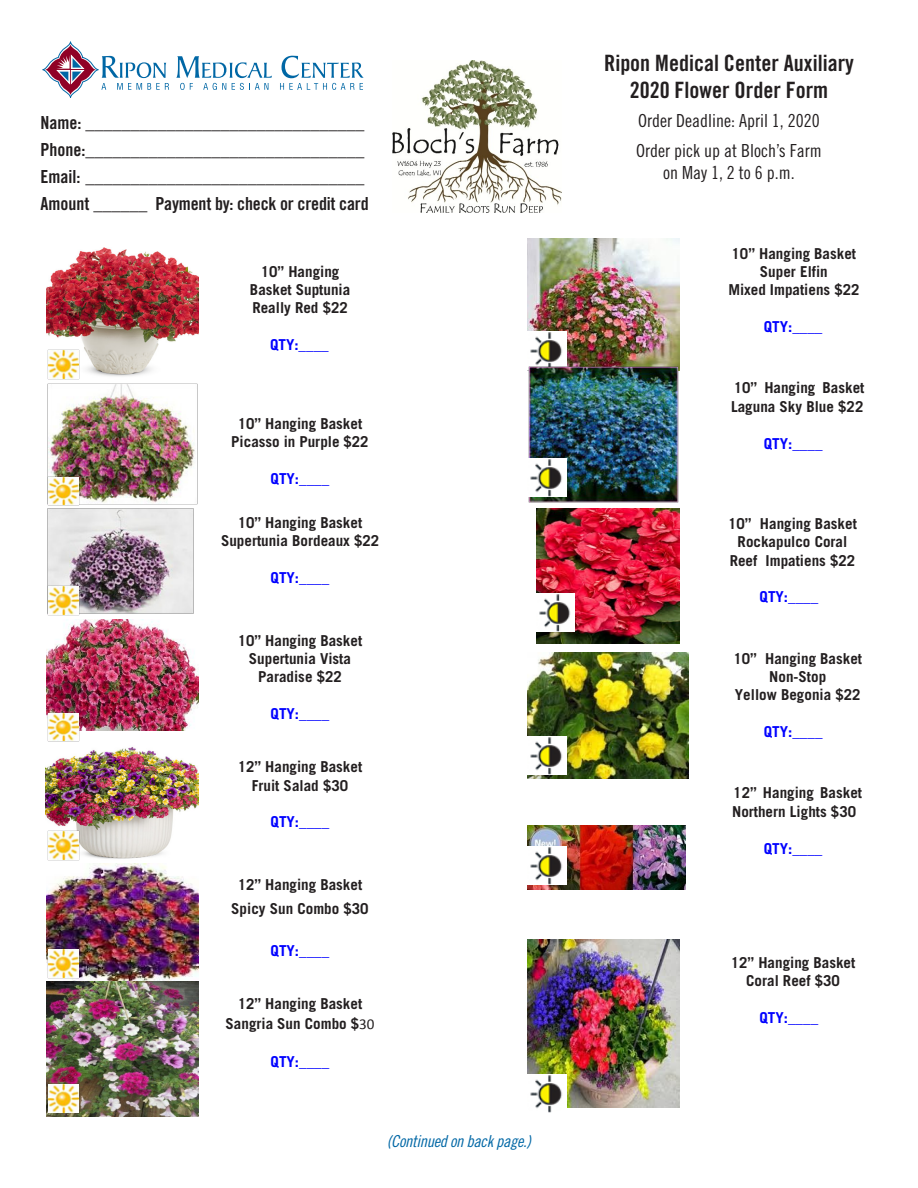
<style>
.page{position:relative;width:918px;height:1188px;background:#fff}
.page>*{position:absolute;margin:0;border:0;box-sizing:border-box;transform-origin:0 0}
.t1{font:22.5px/27px "Trade Gothic Bold Cond Twenty";color:#231f20;text-align:center}
.t2{font:18px "Trade Gothic Bold Cond Twenty";letter-spacing:-.01em;color:#231f20}
.t3{font:18px/22.5px "Trade Gothic Cond Eighteen";color:#231f20;text-align:center}
.Body_Text{font:16.5px "Trade Gothic Cond Eighteen Obl";letter-spacing:-.02em;color:#0067a5}
.t4{font:700 15.15px/18.3px "Trade Gothic";color:#231f20;text-align:center}
.t5{font:700 15.15px "Trade Gothic";color:#00f}
.s1{font-family:"Calibri";font-weight:400}
</style>
<div class="page">
<img style="left:393px;top:61px;width:169px;height:152px">
<img style="left:46px;top:247px;width:153px;height:258px">
<img style="left:47px;top:619px;width:152px;height:112px">
<img style="left:45px;top:747px;width:153px;height:112px">
<img style="left:47px;top:349px;width:33px;height:31px">
<img style="left:47px;top:829px;width:33px;height:32px">
<img style="left:47px;top:711px;width:33px;height:31px">
<img style="left:47px;top:475px;width:33px;height:31px">
<img style="left:47px;top:863px;width:152px;height:253px">
<img style="left:47px;top:948px;width:33px;height:31px">
<img style="left:47px;top:1083px;width:33px;height:31px">
<img style="left:528px;top:239px;width:152px;height:126px">
<img style="left:528px;top:332px;width:38px;height:33px">
<img style="left:528px;top:365px;width:152px;height:138px">
<img style="left:528px;top:458px;width:38px;height:39px">
<img style="left:536px;top:509px;width:144px;height:135px">
<img style="left:536px;top:593px;width:38px;height:39px">
<img style="left:528px;top:652px;width:160px;height:127px">
<img style="left:528px;top:737px;width:38px;height:38px">
<img style="left:528px;top:826px;width:157px;height:63px">
<img style="left:528px;top:846px;width:38px;height:39px">
<img style="left:528px;top:939px;width:152px;height:169px">
<img style="left:528px;top:1074px;width:38px;height:38px">
<img style="left:47px;top:508px;width:147px;height:106px">
<img style="left:47px;top:585px;width:33px;height:31px">
<svg style="left:42px;top:42px;width:127px;height:55px"></svg>
<svg style="left:176px;top:56px;width:96px;height:34px"></svg>
<svg style="left:280px;top:56px;width:84px;height:34px"></svg>
<p class="t2" style="left:40px;top:111px;width:325px">Name: _______________________________</p>
<p class="t2" style="left:40px;top:138px;width:325px">Phone:_______________________________</p>
<p class="t2" style="left:40px;top:165px;width:325px">Email: _______________________________</p>
<p class="t2" style="left:40px;top:192px;width:330px">Amount ______ Payment by: check or credit card</p>
<p class="t4" style="left:250px;top:262px;width:102px">10” Hanging<br>Basket Suptunia<br>Really Red $22</p>
<p class="t5" style="left:270px;top:335px;width:60px">QTY:____</p>
<p class="t4" style="left:231px;top:414px;width:139px">10” Hanging Basket<br>Picasso in Purple $22</p>
<p class="t5" style="left:271px;top:469px;width:60px">QTY:____</p>
<p class="t4" style="left:221px;top:513px;width:160px">10” Hanging Basket<br>Supertunia Bordeaux $22</p>
<p class="t5" style="left:271px;top:568px;width:60px">QTY:____</p>
<p class="t4" style="left:238px;top:631px;width:126px">10” Hanging Basket<br>Supertunia Vista<br>Paradise $22</p>
<p class="t5" style="left:271px;top:705px;width:60px">QTY:____</p>
<p class="t4" style="left:238px;top:757px;width:126px">12” Hanging Basket<br>Fruit Salad $30</p>
<p class="t5" style="left:271px;top:813px;width:60px">QTY:____</p>
<p class="t4" style="left:231px;top:873px;width:139px;line-height:23.2px">12” Hanging Basket<br>Spicy Sun Combo $30</p>
<p class="t5" style="left:271px;top:941px;width:60px">QTY:____</p>
<p class="t4" style="left:226px;top:993px;width:150px;line-height:20px">12” Hanging Basket<br>Sangria Sun Combo $<span class="s1">30</span></p>
<p class="t5" style="left:271px;top:1052px;width:60px">QTY:____</p>
<p class="Body_Text" style="left:387px;top:1131px;width:146px">(Continued on back page.)</p>
<p class="t1" style="left:604px;top:50px;width:251px">Ripon Medical Center Auxiliary<br>2020 Flower Order Form</p>
<p class="t3" style="left:638px;top:110px;width:183px">Order Deadline: April 1, 2020</p>
<p class="t3" style="left:636px;top:139px;width:187px">Order pick up at Bloch’s Farm on May 1, 2 to 6 p.m.</p>
<p class="t4" style="left:728px;top:244px;width:133px">10” Hanging Basket<br>Super Elfin<br>Mixed Impatiens $22</p>
<p class="t5" style="left:764px;top:317px;width:60px">QTY:____</p>
<p class="t4" style="left:731px;top:378px;width:135px;text-align:left">10” Hanging Basket<br>Laguna Sky Blue $22</p>
<p class="t5" style="left:764px;top:434px;width:60px">QTY:____</p>
<p class="t4" style="left:728px;top:514px;width:130px">10” Hanging Basket<br>Rockapulco Coral<br>Reef Impatiens $22</p>
<p class="t5" style="left:760px;top:587px;width:60px">QTY:____</p>
<p class="t4" style="left:733px;top:649px;width:130px">10” Hanging Basket<br>Non-Stop<br>Yellow Begonia $22</p>
<p class="t5" style="left:764px;top:722px;width:60px">QTY:____</p>
<p class="t4" style="left:732px;top:783px;width:131px;text-align:left">12” Hanging Basket<br>Northern Lights $30</p>
<p class="t5" style="left:764px;top:839px;width:60px">QTY:____</p>
<p class="t4" style="left:731px;top:953px;width:126px">12” Hanging Basket<br>Coral Reef $30</p>
<p class="t5" style="left:760px;top:1008px;width:60px">QTY:____</p>
</div>
